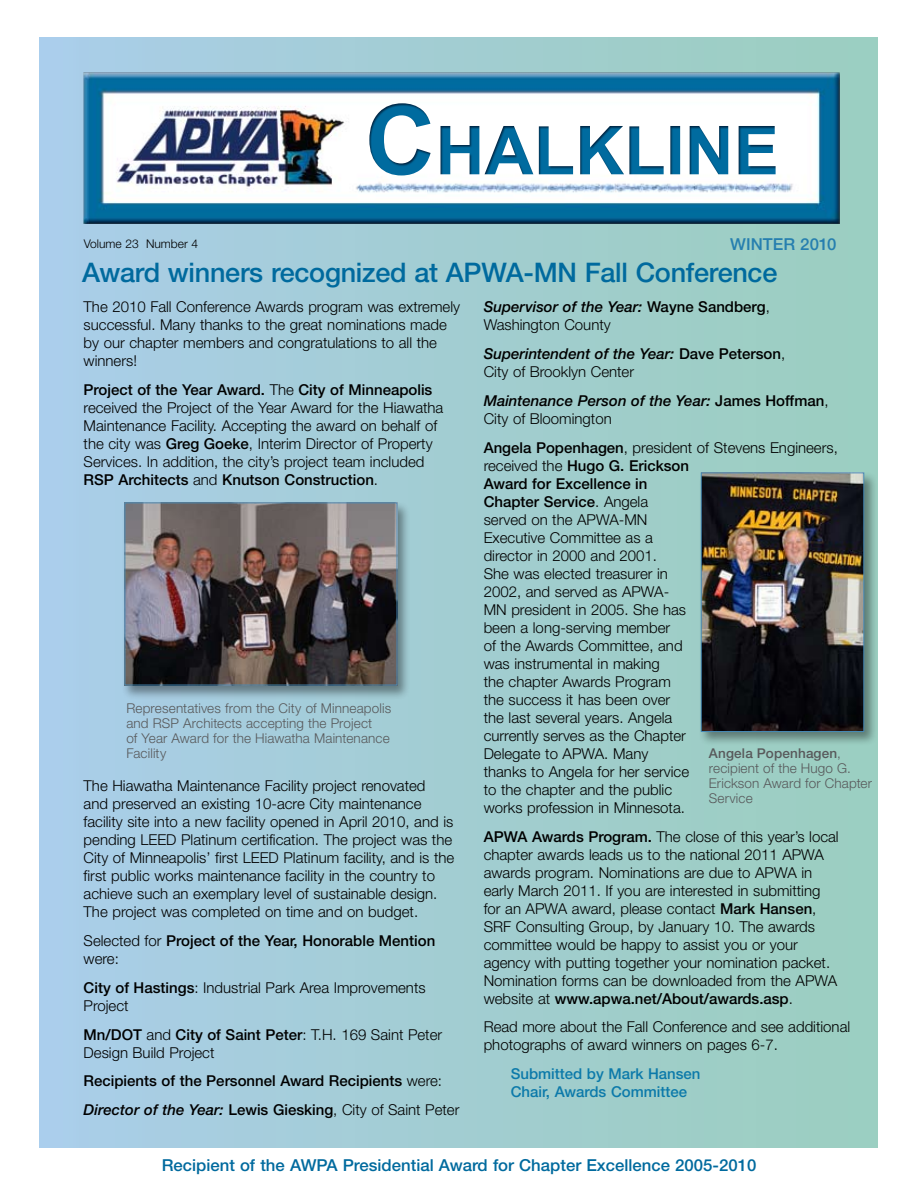
<style>
.page{position:relative;width:918px;height:1188px;background:#fff}
.page>*{position:absolute;margin:0;border:0;box-sizing:border-box;transform-origin:0 0}
.t1{font:500 27px "Helvetica Neue";letter-spacing:-.01em;color:#006a9e}
.t2{font:500 16.5px "Helvetica Neue";color:#006a9e}
.t3{font:500 16.5px "Helvetica Neue";color:#267faf}
.t4{font:300 15px/18px "Helvetica Neue";color:#000}
.t5{font:italic 500 15px/18px "Helvetica Neue";color:#000}
.t6{font:500 15px/18px "Helvetica Neue";color:#000}
.t7{font:500 15px/18px "Helvetica Neue";color:#0c7aaa}
.t8{font:300 13.5px/15px "Helvetica Neue";letter-spacing:.01em;color:#58595b}
.t9{font:300 12px "Helvetica Neue";color:#000}
.s1{font-weight:500}
.s2{font-weight:300}
.s3{font-style:italic}
.s4{font-style:normal}
.s5{font-weight:300;font-style:normal}
</style>
<div class="page">
<div style="left:39px;top:38px;width:839px;height:1110px;background:linear-gradient(to right,#aacde9,#9bcebd)"></div>
<div style="left:698px;top:471px;width:186px;height:282px;background:#000;opacity:.4"></div>
<img style="left:703px;top:474px;width:159px;height:256px">
<div style="left:701px;top:472px;width:163px;height:260px;border:1px solid #468ab6"></div>
<img style="left:84px;top:72px;width:755px;height:151px">
<div style="left:122px;top:501px;width:296px;height:205px;background:#000;opacity:.4"></div>
<img style="left:126px;top:504px;width:269px;height:179px">
<div style="left:124px;top:502px;width:273px;height:183px;border:1px solid #468ab6"></div>
<p class="t3" style="left:730px;top:235px;width:45px">winter</p>
<p class="t3" style="left:800px;top:235px;width:38px">2010</p>
<p class="t9" style="left:84px;top:237px;width:116px">Volume 23 Number 4</p>
<h1 class="t1" style="left:82px;top:256px;width:697px">Award winners recognized at APWA-MN Fall Conference</h1>
<p class="t4" style="left:84px;top:298px;width:378px">The 2010 Fall Conference Awards program was extremely successful. Many thanks to the great nominations made by our chapter members and congratulations to all the winners!</p>
<p class="t4" style="left:84px;top:381px;width:361px"><span class="s1">Project of the Year Award.</span> The <span class="s1">City of Minneapolis </span>received the Project of the Year Award for the Hiawatha Maintenance Facility. Accepting the award on behalf of the city was <span class="s1">Greg Goeke</span>, Interim Director of Property Services. In addition, the city’s project team included <span class="s1">RSP Architects</span> and <span class="s1">Knutson Construction</span>.</p>
<p class="t8" style="left:126px;top:701px;width:266px">Representatives from the City of Minneapolis and RSP Architects accepting the Project<br>of Year Award for the Hiawatha Maintenance Facility</p>
<p class="t4" style="left:84px;top:777px;width:372px">The Hiawatha Maintenance Facility project renovated<br>and preserved an existing 10-acre City maintenance facility site into a new facility opened in April 2010, and is pending LEED Platinum certification. The project was the City of Minneapolis’ first LEED Platinum facility, and is the first public works maintenance facility in the country to achieve such an exemplary level of sustainable design.<br>The project was completed on time and on budget.</p>
<p class="t6" style="left:84px;top:932px;width:353px"><span class="s2">Selected for</span> Project of the Year, Honorable Mention <span class="s2">were:</span></p>
<p class="t4" style="left:84px;top:978px;width:344px"><span class="s1">City of Hastings</span>: Industrial Park Area Improvements<br>Project</p>
<p class="t4" style="left:84px;top:1025px;width:360px"><span class="s1">Mn/DOT</span> and <span class="s1">City of Saint Peter</span>: T.H. 169 Saint Peter<br>Design Build Project</p>
<p class="t6" style="left:84px;top:1067px;width:377px;line-height:28.8px">Recipients of the Personnel Award Recipients <span class="s2">were:<br></span><span class="s3">Director of the Year:</span> Lewis Giesking<span class="s2">, City of Saint Peter</span></p>
<p class="t5" style="left:484px;top:298px;width:288px">Supervisor of the Year: <span class="s4">Wayne Sandberg</span><span class="s5">,<br>Washington County</span></p>
<p class="t5" style="left:484px;top:345px;width:303px">Superintendent of the Year: <span class="s4">Dave Peterson</span><span class="s5">,<br>City of Brooklyn Center</span></p>
<p class="t5" style="left:484px;top:391px;width:346px">Maintenance Person of the Year: <span class="s4">James Hoffman</span><span class="s5">,<br>City of Bloomington</span></p>
<p class="t4" style="left:484px;top:438px;width:356px"><span class="s1">Angela Popenhagen</span>, president of Stevens Engineers, received the <span class="s1">Hugo G. Erickson<br>Award for Excellence in<br>Chapter Service</span>. Angela<br>served on the APWA-MN<br>Executive Committee as a<br>director in 2000 and 2001.<br>She was elected treasurer in<br>2002, and served as APWA-<br>MN president in 2005. She has<br>been a long-serving member<br>of the Awards Committee, and<br>was instrumental in making<br>the chapter Awards Program<br>the success it has been over<br>the last several years. Angela<br>currently serves as the Chapter<br>Delegate to APWA. Many<br>thanks to Angela for her service<br>to the chapter and the public<br>works profession in Minnesota.</p>
<p class="t4" style="left:484px;top:827px;width:357px"><span class="s1">APWA Awards Program.</span> The close of this year’s local chapter awards leads us to the national 2011 APWA awards program. Nominations are due to APWA in early March 2011. If you are interested in submitting for an APWA award, please contact <span class="s1">Mark Hansen</span>, SRF Consulting Group, by January 10. The awards committee would be happy to assist you or your agency with putting together your nomination packet.<br>Nomination forms can be downloaded from the APWA website at <span class="s1">www.apwa.net/About/awards.asp</span>.</p>
<p class="t4" style="left:484px;top:1018px;width:368px">Read more about the Fall Conference and see additional photographs of award winners on pages 6-7.</p>
<p class="t7" style="left:511px;top:1065px;width:191px">Submitted by Mark Hansen<br>Chair, Awards Committee</p>
<p class="t8" style="left:709px;top:746px;width:165px"><span class="s1">Angela Popenhagen</span>, recipient of the Hugo G.<br>Erickson Award for Chapter<br>Service</p>
<p class="t2" style="left:162px;top:1155px;width:596px">Recipient of the AWPA Presidential Award for Chapter Excellence 2005-2010</p>
</div>
